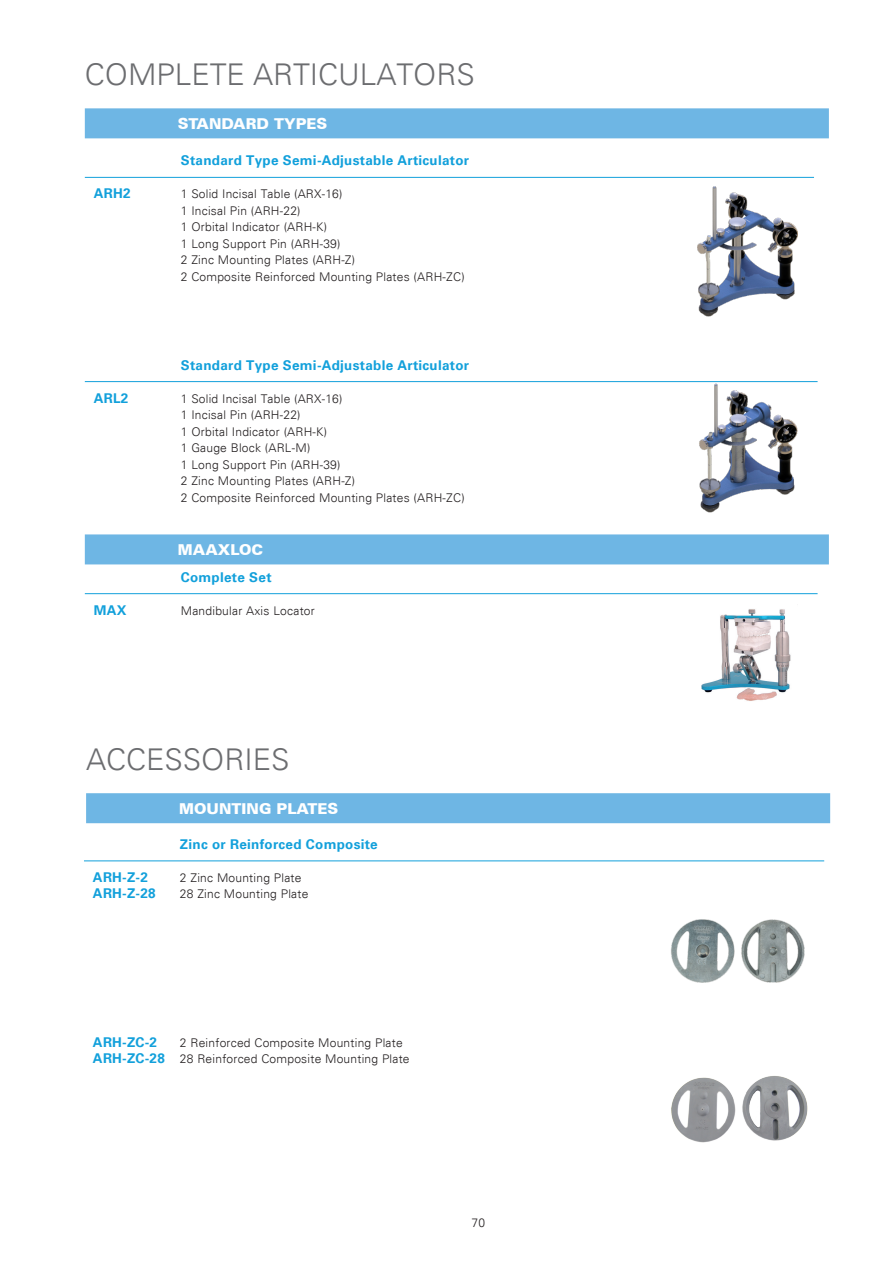
<style>
.page{position:relative;width:893px;height:1263px;background:#fff}
.page>*{position:absolute;margin:0;border:0;box-sizing:border-box;transform-origin:0 0}
.Högst_upp_rubrik{font:300 30px "Univers";color:#6c6d70}
.Produkt{font:900 15px "Univers CE";color:#fff}
.Produktinfo{font:700 13.5px "Univers";letter-spacing:.02em;color:#12a0db}
.Produktinfo-2{font:300 12px "Univers";letter-spacing:.02em;color:#231f20}
.s1{font-weight:700;font-size:13.5px;color:#12a0db}
</style>
<div class="page">
<div style="left:85px;top:534px;width:744px;height:30px;background:#6eb6e4"></div>
<div style="left:85px;top:108px;width:744px;height:30px;background:#6eb6e4"></div>
<hr style="left:85px;top:593px;width:733px;height:1px;background:#12a0db">
<img style="left:701px;top:609px;width:90px;height:92px">
<hr style="left:85px;top:177px;width:729px;height:1px;background:#12a0db">
<hr style="left:85px;top:381px;width:733px;height:1px;background:#12a0db">
<img style="left:698px;top:186px;width:99px;height:131px">
<img style="left:699px;top:383px;width:98px;height:129px">
<div style="left:86px;top:793px;width:744px;height:30px;background:#6eb6e4"></div>
<hr style="left:84px;top:860px;width:740px;height:1px;background:#12a0db">
<img style="left:671px;top:919px;width:134px;height:64px">
<img style="left:671px;top:1076px;width:137px;height:67px">
<p class="Högst_upp_rubrik" style="left:85px;top:57px;width:392px">COMPLETE ARTICULATORS</p>
<p class="Produkt" style="left:178px;top:115px;width:151px">STANDARD TYPES</p>
<p class="Produktinfo" style="left:181px;top:153px;width:290px">Standard Type Semi-Adjustable Articulator</p>
<p class="Produktinfo" style="left:94px;top:186px;width:38px">ARH2</p>
<p class="Produktinfo-2" style="left:181px;top:187px;width:163px">1 Solid Incisal Table (ARX-16)</p>
<p class="Produktinfo-2" style="left:181px;top:203px;width:121px">1 Incisal Pin (ARH-22)</p>
<p class="Produktinfo-2" style="left:181px;top:220px;width:148px">1 Orbital Indicator (ARH-K)</p>
<p class="Produktinfo-2" style="left:181px;top:236px;width:161px">1 Long Support Pin (ARH-39)</p>
<p class="Produktinfo-2" style="left:181px;top:253px;width:176px">2 Zinc Mounting Plates (ARH-Z)</p>
<p class="Produktinfo-2" style="left:181px;top:269px;width:285px">2 Composite Reinforced Mounting Plates (ARH-ZC)</p>
<p class="Produktinfo" style="left:181px;top:357px;width:290px">Standard Type Semi-Adjustable Articulator</p>
<p class="Produktinfo" style="left:94px;top:390px;width:36px">ARL2</p>
<p class="Produktinfo-2" style="left:181px;top:391px;width:163px">1 Solid Incisal Table (ARX-16)</p>
<p class="Produktinfo-2" style="left:181px;top:408px;width:121px">1 Incisal Pin (ARH-22)</p>
<p class="Produktinfo-2" style="left:181px;top:424px;width:148px">1 Orbital Indicator (ARH-K)</p>
<p class="Produktinfo-2" style="left:181px;top:441px;width:131px">1 Gauge Block (ARL-M)</p>
<p class="Produktinfo-2" style="left:181px;top:457px;width:161px">1 Long Support Pin (ARH-39)</p>
<p class="Produktinfo-2" style="left:181px;top:474px;width:176px">2 Zinc Mounting Plates (ARH-Z)</p>
<p class="Produktinfo-2" style="left:181px;top:490px;width:285px">2 Composite Reinforced Mounting Plates (ARH-ZC)</p>
<p class="Produkt" style="left:178px;top:541px;width:87px">MAAXLOC</p>
<p class="Produktinfo" style="left:181px;top:569px;width:92px">Complete Set</p>
<p class="Produktinfo" style="left:94px;top:602px;width:34px">MAX</p>
<p class="Produktinfo-2" style="left:181px;top:603px;width:135px">Mandibular Axis Locator</p>
<p class="Högst_upp_rubrik" style="left:86px;top:742px;width:205px">ACCESSORIES</p>
<p class="Produkt" style="left:179px;top:800px;width:161px">MOUNTING PLATES</p>
<p class="Produktinfo" style="left:180px;top:836px;width:199px">Zinc or Reinforced Composite</p>
<p class="Produktinfo" style="left:93px;top:869px;width:56px">ARH-Z-2</p>
<p class="Produktinfo-2" style="left:180px;top:870px;width:123px">2 Zinc Mounting Plate</p>
<p class="Produktinfo" style="left:93px;top:886px;width:64px">ARH-Z-28</p>
<p class="Produktinfo-2" style="left:180px;top:887px;width:130px">28 Zinc Mounting Plate</p>
<p class="Produktinfo" style="left:93px;top:1034px;width:66px">ARH-ZC-2</p>
<p class="Produktinfo-2" style="left:180px;top:1035px;width:224px">2 Reinforced Composite Mounting Plate</p>
<p class="Produktinfo-2" style="left:93px;top:1052px;width:318px"><span class="s1">ARH-ZC-28</span> 28 Reinforced Composite Mounting Plate</p>
<p class="Produktinfo-2" style="left:472px;top:1215px;width:15px">70</p>
</div>
